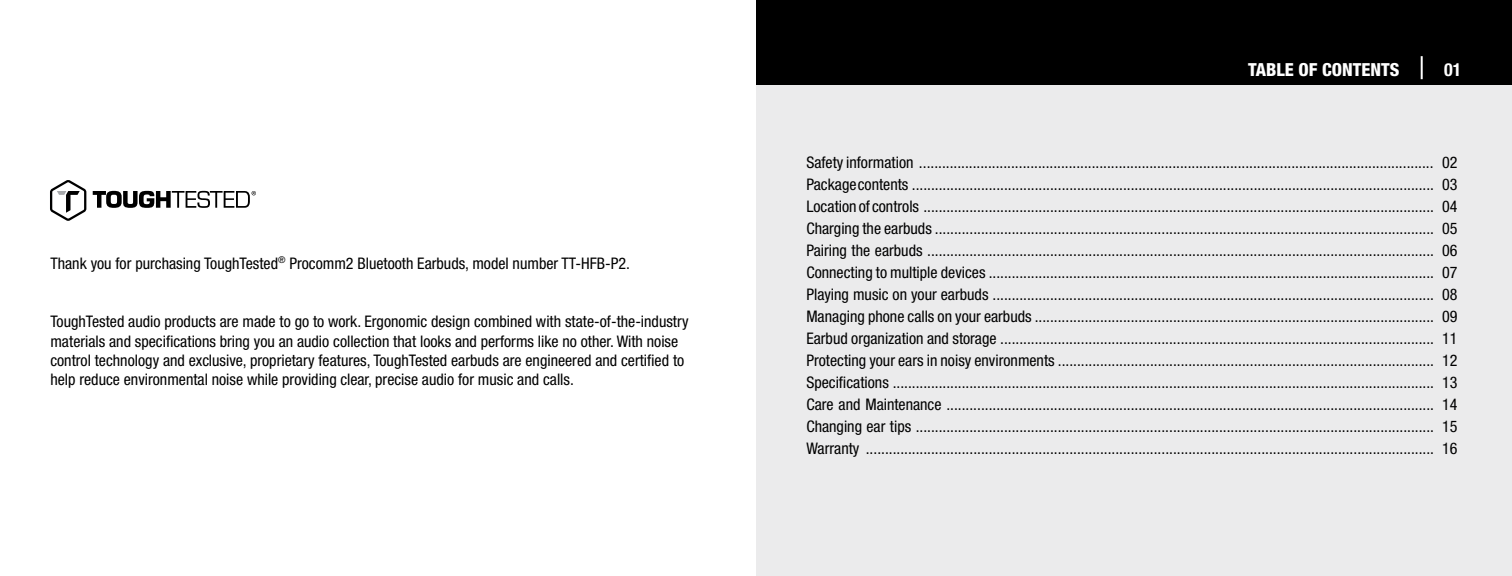
<style>
.page{position:relative;width:1512px;height:576px;background:#fff}
.page>*{position:absolute;margin:0;border:0;box-sizing:border-box;transform-origin:0 0}
.t1{font:800 condensed 18px "Helvetica Neue LT Std";color:#fff}
.t2{font:700 condensed 18px "Helvetica Neue LT Std";color:#fff}
.t3{font:condensed 16px/22px "Helvetica Neue LT Std";color:#000;text-align:justify}
</style>
<div class="page">
<div style="left:756px;top:0;width:756px;height:85px;background:#000"></div>
<hr style="left:1421px;top:56px;width:2px;height:23px;background:#fff">
<svg style="left:50px;top:180px;width:36px;height:41px"></svg>
<svg style="left:93px;top:191px;width:163px;height:17px"></svg>
<div style="left:756px;top:85px;width:756px;height:491px;background:#ebebec"></div>
<p class="t3" style="left:50px;top:252px;width:581px">Thank you for purchasing ToughTested<sup>®</sup> Procomm2 Bluetooth Earbuds, model number TT-HFB-P2.</p>
<p class="t3" style="left:50px;top:312px;width:640px;line-height:19.2px;text-align:left">ToughTested audio products are made to go to work. Ergonomic design combined with state-of-the-industry materials and specifications bring you an audio collection that looks and performs like no other. With noise control technology and exclusive, proprietary features, ToughTested earbuds are engineered and certified to help reduce environmental noise while providing clear, precise audio for music and calls.</p>
<p class="t1" style="left:1248px;top:58px;width:153px">TABLE OF CONTENTS</p>
<p class="t2" style="left:1444px;top:59px;width:19px">01</p>
<p class="t3" style="left:806px;top:152px;width:629px">Safety information ......................................................................................................................................<br>Package contents ........................................................................................................................................<br>Location of controls .....................................................................................................................................<br>Charging the earbuds ..................................................................................................................................<br>Pairing the earbuds ....................................................................................................................................<br>Connecting to multiple devices ....................................................................................................................<br>Playing music on your earbuds ...................................................................................................................<br>Managing phone calls on your earbuds ........................................................................................................<br>Earbud organization and storage .................................................................................................................<br>Protecting your ears in noisy environments ..................................................................................................<br>Specifications .............................................................................................................................................<br>Care and Maintenance ...............................................................................................................................<br>Changing ear tips .......................................................................................................................................<br>Warranty ....................................................................................................................................................</p>
<p class="t3" style="left:1442px;top:152px;width:17px">02<br>03<br>04<br>05<br>06<br>07<br>08<br>09<br>11<br>12<br>13<br>14<br>15<br>16</p>
</div>
